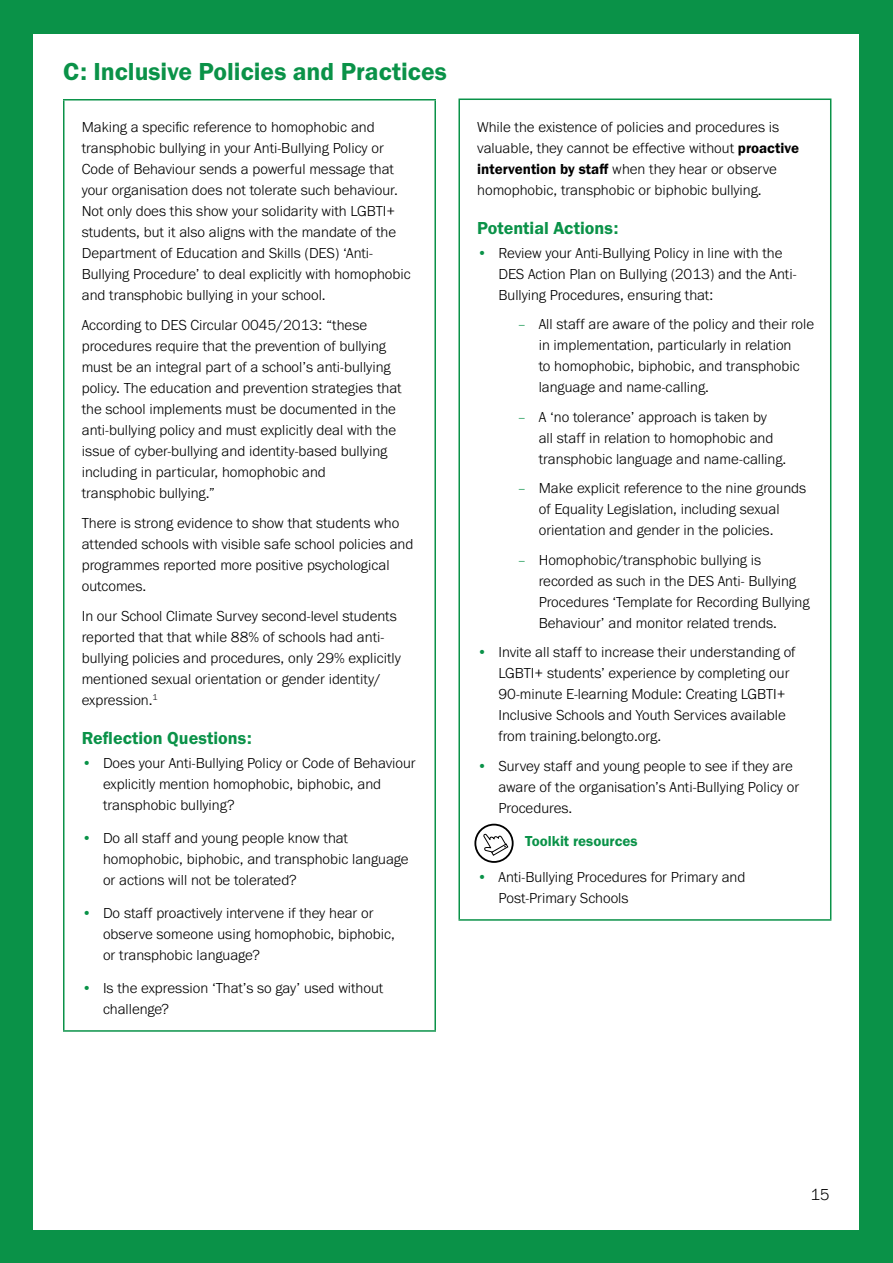
<style>
.page{position:relative;width:893px;height:1263px;background:#0a9248}
.page>*{position:absolute;margin:0;border:0;box-sizing:border-box;transform-origin:0 0}
.t1{font:25.5px "Franklin Gothic URW Dem";color:#0a9248}
.t2{font:18px "Franklin Gothic URW Dem";color:#0a9248}
.t3{font:300 16.5px "Franklin Gothic URW";color:#000}
.t4{font:300 15px/21px "Franklin Gothic URW";color:#000}
.t5{font:15px "Franklin Gothic URW Dem";color:#0a9248}
.s1{color:#0a9248}
.s2{font-family:"Franklin Gothic URW Dem";font-weight:400}
</style>
<div class="page">
<div style="left:33px;top:34px;width:825px;height:1196px;background:#fff"></div>
<hr style="left:63px;top:99px;width:373px;height:2px;background:#0a9248">
<hr style="left:63px;top:101px;width:1px;height:929px;background:#0a9248">
<hr style="left:434px;top:101px;width:2px;height:929px;background:#0a9248">
<hr style="left:63px;top:1030px;width:373px;height:2px;background:#0a9248">
<hr style="left:458px;top:99px;width:373px;height:1px;background:#0a9248">
<hr style="left:458px;top:100px;width:2px;height:819px;background:#0a9248">
<hr style="left:830px;top:100px;width:1px;height:819px;background:#0a9248">
<hr style="left:458px;top:919px;width:373px;height:2px;background:#0a9248">
<svg style="left:475px;top:825px;width:38px;height:37px"></svg>
<div style="left:474px;top:824px;width:40px;height:39px;border:2px solid #000;border-radius:50%"></div>
<svg style="left:483px;top:833px;width:26px;height:23px"></svg>
<h1 class="t1" style="left:63px;top:56px;width:385px">C: Inclusive Policies and Practices</h1>
<p class="t4" style="left:82px;top:116px;width:330px">Making a specific reference to homophobic and transphobic bullying in your Anti-Bullying Policy or Code of Behaviour sends a powerful message that your organisation does not tolerate such behaviour.<br>Not only does this show your solidarity with LGBTI+ students, but it also aligns with the mandate of the Department of Education and Skills (DES) ‘Anti-Bullying Procedure’ to deal explicitly with homophobic and transphobic bullying in your school.</p>
<p class="t4" style="left:82px;top:314px;width:321px">According to DES Circular 0045/2013: “these procedures require that the prevention of bullying must be an integral part of a school’s anti-bullying policy. The education and prevention strategies that the school implements must be documented in the anti-bullying policy and must explicitly deal with the issue of cyber-bullying and identity-based bullying including in particular, homophobic and transphobic bullying.”</p>
<p class="t4" style="left:82px;top:512px;width:333px">There is strong evidence to show that students who attended schools with visible safe school policies and programmes reported more positive psychological outcomes.</p>
<p class="t4" style="left:82px;top:605px;width:321px">In our School Climate Survey second-level students reported that that while 88% of schools had anti&shy;bullying policies and procedures, only 29% explicitly mentioned sexual orientation or gender identity/ expression.<sup>1</sup></p>
<p class="t2" style="left:82px;top:727px;width:172px">Reflection Questions:</p>
<p class="t4" style="left:103px;top:752px;width:314px;text-indent:-21px"><span class="s1">•</span> Does your Anti-Bullying Policy or Code of Behaviour explicitly mention homophobic, biphobic, and transphobic bullying?</p>
<p class="t4" style="left:103px;top:827px;width:307px;text-indent:-21px"><span class="s1">•</span> Do all staff and young people know that homophobic, biphobic, and transphobic language or actions will not be tolerated?</p>
<p class="t4" style="left:103px;top:902px;width:293px;text-indent:-21px"><span class="s1">•</span> Do staff proactively intervene if they hear or observe someone using homophobic, biphobic, or transphobic language?</p>
<p class="t4" style="left:103px;top:977px;width:282px;text-indent:-21px"><span class="s1">•</span> Is the expression ‘That’s so gay’ used without challenge?</p>
<p class="t4" style="left:477px;top:116px;width:323px">While the existence of policies and procedures is valuable, they cannot be effective without <span class="s2">proactive intervention by staff</span> when they hear or observe homophobic, transphobic or biphobic bullying.</p>
<p class="t2" style="left:477px;top:217px;width:143px">Potential Actions:</p>
<p class="t4" style="left:498px;top:242px;width:299px;text-indent:-21px"><span class="s1">•</span> Review your Anti-Bullying Policy in line with the<br>DES Action Plan on Bullying (2013) and the Anti-<br>Bullying Procedures, ensuring that:</p>
<p class="t4" style="left:539px;top:313px;width:277px;text-indent:-21px"><span class="s1">–</span> All staff are aware of the policy and their role in implementation, particularly in relation<br>to homophobic, biphobic, and transphobic language and name-calling.</p>
<p class="t4" style="left:539px;top:406px;width:249px;text-indent:-21px"><span class="s1">–</span> A ‘no tolerance’ approach is taken by<br>all staff in relation to homophobic and transphobic language and name-calling.</p>
<p class="t4" style="left:539px;top:477px;width:269px;text-indent:-21px"><span class="s1">–</span> Make explicit reference to the nine grounds of Equality Legislation, including sexual orientation and gender in the policies.</p>
<p class="t4" style="left:539px;top:549px;width:272px;text-indent:-21px"><span class="s1">–</span> Homophobic/transphobic bullying is recorded as such in the DES Anti- Bullying Procedures ‘Template for Recording Bullying Behaviour’ and monitor related trends.</p>
<p class="t4" style="left:498px;top:641px;width:299px;text-indent:-21px"><span class="s1">•</span> Invite all staff to increase their understanding of LGBTI+ students’ experience by completing our 90-minute E-learning Module: Creating LGBTI+ Inclusive Schools and Youth Services available from training.belongto.org.</p>
<p class="t4" style="left:498px;top:755px;width:302px;text-indent:-21px"><span class="s1">•</span> Survey staff and young people to see if they are aware of the organisation’s Anti-Bullying Policy or<br>Procedures.</p>
<p class="t5" style="left:525px;top:832px;width:114px">Toolkit resources</p>
<p class="t4" style="left:498px;top:866px;width:248px;text-indent:-21px"><span class="s1">•</span> Anti-Bullying Procedures for Primary and<br>Post-Primary Schools</p>
<p class="t3" style="left:811px;top:1184px;width:21px">15</p>
</div>
